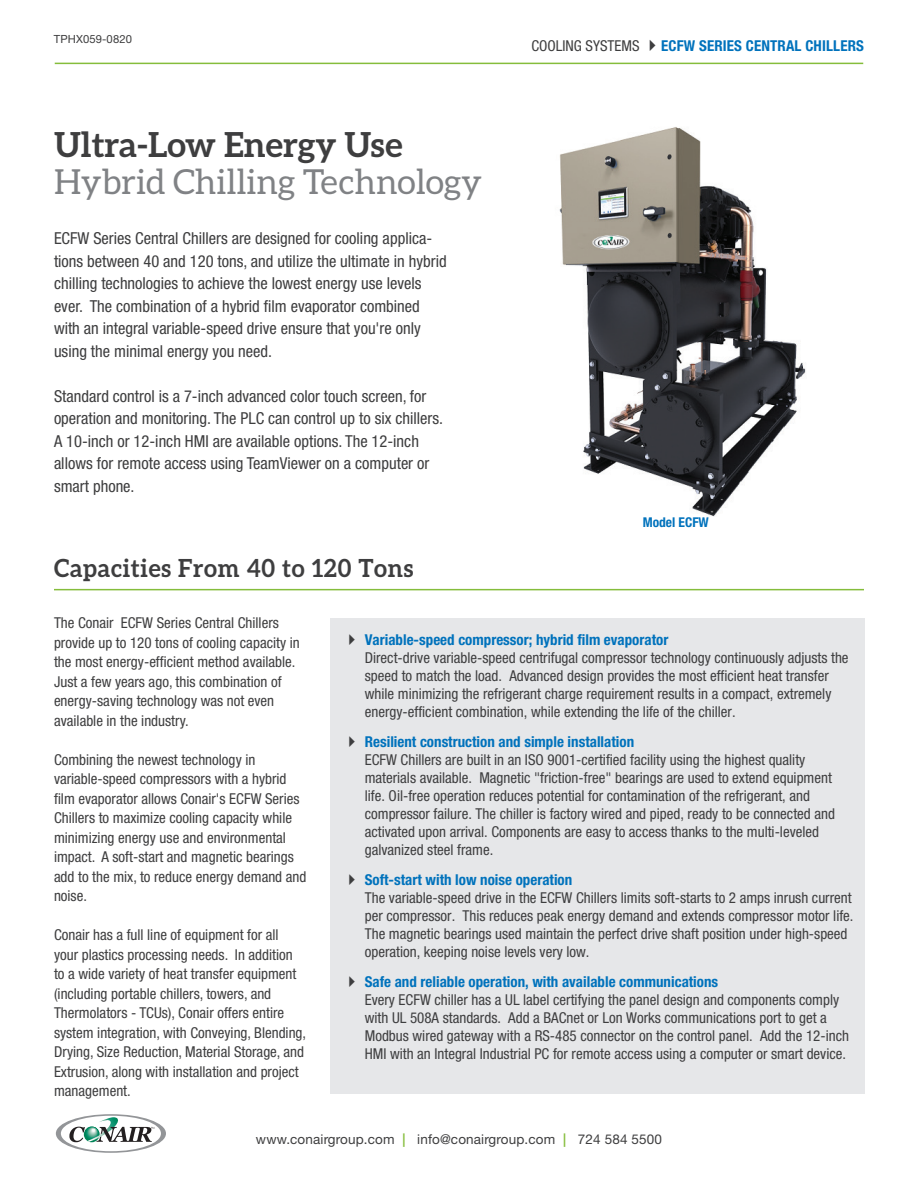
<style>
.page{position:relative;width:918px;height:1188px;background:#fff}
.page>*{position:absolute;margin:0;border:0;box-sizing:border-box;transform-origin:0 0}
.t1{font:34.5px "Aleo";color:#808285}
.t2{font:700 34.5px "Aleo";color:#3e3e3f}
.t3{font:700 24.9px "Aleo";letter-spacing:.03em;color:#3e3e3f;scale:.96 1}
.t4{font:condensed 16.5px/22.5px "Helvetica Neue";color:#3e3e3f}
.t5{font:condensed 15px/19.5px "Helvetica Neue";color:#3e3e3f}
.t6{font:700 condensed 15px "Helvetica Neue";color:#0072bc}
.t7{font:13.5px "Helvetica Neue";letter-spacing:.01em;color:#3e3e3f}
.t8{font:700 condensed 13.5px "Helvetica Neue";color:#0072bc}
.t9{font:11.25px "Helvetica Neue";letter-spacing:.01em;color:#3e3e3f}
.s1{font-weight:400;color:#3e3e3f}
.s2{color:#3e3e3f}
.s3{font-weight:500;color:#85bd3b}
</style>
<div class="page">
<hr style="left:55px;top:63px;width:808px;height:1px;background:#85bd3b">
<svg style="left:56px;top:1114px;width:110px;height:39px"></svg>
<div style="left:330px;top:618px;width:534px;height:476px;background:#e6e7e9"></div>
<hr style="left:54px;top:589px;width:810px;height:1px;background:#85bd3b">
<img style="left:559px;top:127px;width:247px;height:390px">
<p class="t9" style="left:54px;top:32px;width:80px">TPHX059-0820</p>
<h1 class="t2" style="left:54px;top:124px;width:350px">Ultra-Low Energy Use</h1>
<h1 class="t1" style="left:54px;top:163px;width:430px">Hybrid Chilling Technology</h1>
<p class="t4" style="left:54px;top:227px;width:394px">ECFW Series Central Chillers are designed for cooling applica&shy;tions between 40 and 120 tons, and utilize the ultimate in hybrid chilling technologies to achieve the lowest energy use levels ever. The combination of a hybrid film evaporator combined with an integral variable-speed drive ensure that you're only using the minimal energy you need.</p>
<p class="t4" style="left:54px;top:384px;width:391px">Standard control is a 7-inch advanced color touch screen, for operation and monitoring. The PLC can control up to six chillers.<br>A 10-inch or 12-inch HMI are available options. The 12-inch allows for remote access using TeamViewer on a computer or smart phone.</p>
<h2 class="t3" style="left:54px;top:554px;width:376px">Capacities From 40 to 120 Tons</h2>
<p class="t6" style="left:531px;top:37px;width:334px"><span class="s1">COOLING SYSTEMS</span> <span class="s2">✔</span>ECFW SERIES CENTRAL CHILLERS</p>
<p class="t8" style="left:643px;top:514px;width:68px">Model ECFW</p>
<p class="t5" style="left:54px;top:613px;width:247px">The Conair ECFW Series Central Chillers provide up to 120 tons of cooling capacity in the most energy-efficient method available.<br>Just a few years ago, this combination of energy-saving technology was not even available in the industry.</p>
<p class="t5" style="left:54px;top:750px;width:254px">Combining the newest technology in variable-speed compressors with a hybrid film evaporator allows Conair's ECFW Series Chillers to maximize cooling capacity while minimizing energy use and environmental impact. A soft-start and magnetic bearings add to the mix, to reduce energy demand and noise.</p>
<p class="t5" style="left:54px;top:925px;width:254px">Conair has a full line of equipment for all your plastics processing needs. In addition to a wide variety of heat transfer equipment (including portable chillers, towers, and Thermolators - TCUs), Conair offers entire system integration, with Conveying, Blending, Drying, Size Reduction, Material Storage, and Extrusion, along with installation and project management.</p>
<p class="t6" style="left:365px;top:631px;width:305px">Variable-speed compressor; hybrid film evaporator</p>
<p class="t5" style="left:365px;top:649px;width:485px;line-height:18px">Direct-drive variable-speed centrifugal compressor technology continuously adjusts the speed to match the load. Advanced design provides the most efficient heat transfer while minimizing the refrigerant charge requirement results in a compact, extremely energy-efficient combination, while extending the life of the chiller.</p>
<p class="t6" style="left:365px;top:733px;width:271px">Resilient construction and simple installation</p>
<p class="t5" style="left:365px;top:751px;width:472px;line-height:18px">ECFW Chillers are built in an ISO 9001-certified facility using the highest quality materials available. Magnetic "friction-free" bearings are used to extend equipment life. Oil-free operation reduces potential for contamination of the refrigerant, and compressor failure. The chiller is factory wired and piped, ready to be connected and activated upon arrival. Components are easy to access thanks to the multi-leveled galvanized steel frame.</p>
<p class="t6" style="left:365px;top:871px;width:209px">Soft-start with low noise operation</p>
<p class="t5" style="left:365px;top:889px;width:490px;line-height:18px">The variable-speed drive in the ECFW Chillers limits soft-starts to 2 amps inrush current per compressor. This reduces peak energy demand and extends compressor motor life.<br>The magnetic bearings used maintain the perfect drive shaft position under high-speed operation, keeping noise levels very low.</p>
<p class="t6" style="left:365px;top:973px;width:355px">Safe and reliable operation, with available communications</p>
<p class="t5" style="left:365px;top:991px;width:486px;line-height:18px">Every ECFW chiller has a UL label certifying the panel design and components comply with UL 508A standards. Add a BACnet or Lon Works communications port to get a Modbus wired gateway with a RS-485 connector on the control panel. Add the 12-inch HMI with an Integral Industrial PC for remote access using a computer or smart device.</p>
<p class="t7" style="left:256px;top:1131px;width:408px">www.conairgroup.com <span class="s3">|</span> info@conairgroup.com <span class="s3">|</span> 724 584 5500</p>
</div>
